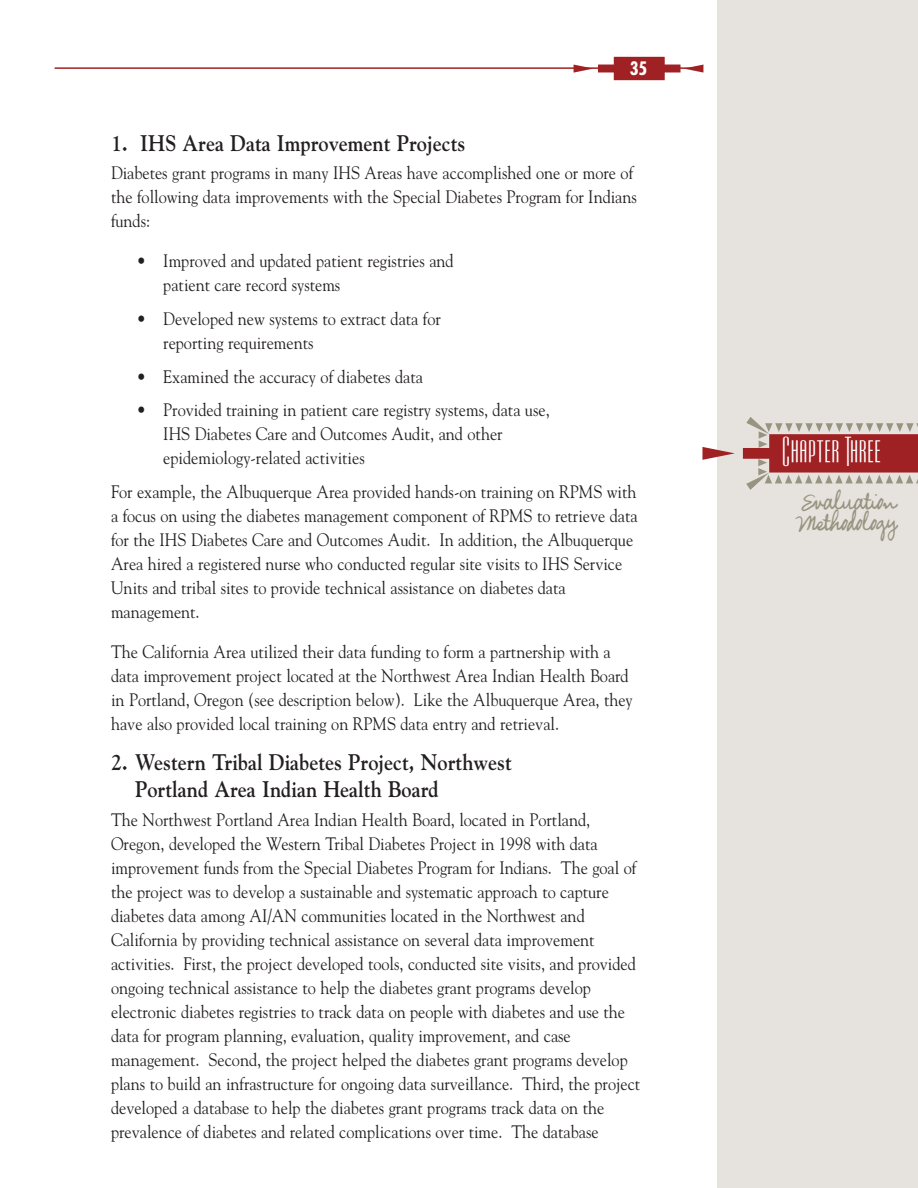
<style>
.page{position:relative;width:918px;height:1188px;background:#fff}
.page>*{position:absolute;margin:0;border:0;box-sizing:border-box;transform-origin:0 0}
.t1{font:34.5px "Ultra Condensed Sans Serif";color:#fff}
.t2{font:27px/21.6px "Mariette";color:#979481}
.t3{font:700 22.5px/27.8px "Goudy";color:#231f20;scale:.9 1}
.t4{font:18px/24px "Goudy";color:#231f20;scale:.9 1}
.t5{font:700 condensed 18px "Futura";color:#fff}
</style>
<div class="page">
<hr style="left:55px;top:67px;width:648px;height:2px;background:#9f2124">
<div style="left:717px;top:0;width:201px;height:1188px;background:#e6e3de"></div>
<svg style="left:702px;top:447px;width:33px;height:13px"></svg>
<svg style="left:743px;top:417px;width:175px;height:73px"></svg>
<img style="left:573px;top:56px;width:131px;height:25px">
<p class="t5" style="left:630px;top:60px;width:19px">35</p>
<p class="t3" style="left:111px;top:131px;width:395px">1. IHS Area Data Improvement Projects</p>
<p class="t4" style="left:111px;top:162px;width:586px">Diabetes grant programs in many IHS Areas have accomplished one or more of the following data improvements with the Special Diabetes Program for Indians funds:</p>
<p class="t4" style="left:163px;top:250px;width:324px;text-indent:-27px">• Improved and updated patient registries and patient care record systems</p>
<p class="t4" style="left:163px;top:308px;width:310px;text-indent:-27px">• Developed new systems to extract data for reporting requirements</p>
<p class="t4" style="left:136px;top:366px;width:320px">• Examined the accuracy of diabetes data</p>
<p class="t4" style="left:163px;top:399px;width:431px;text-indent:-27px">• Provided training in patient care registry systems, data use,<br>IHS Diabetes Care and Outcomes Audit, and other epidemiology-related activities</p>
<p class="t4" style="left:111px;top:481px;width:587px">For example, the Albuquerque Area provided hands-on training on RPMS with a focus on using the diabetes management component of RPMS to retrieve data for the IHS Diabetes Care and Outcomes Audit. In addition, the Albuquerque Area hired a registered nurse who conducted regular site visits to IHS Service Units and tribal sites to provide technical assistance on diabetes data management.</p>
<p class="t4" style="left:111px;top:641px;width:581px">The California Area utilized their data funding to form a partnership with a data improvement project located at the Northwest Area Indian Health Board in Portland, Oregon (see description below). Like the Albuquerque Area, they have also provided local training on RPMS data entry and retrieval.</p>
<p class="t3" style="left:135px;top:750px;width:420px;text-indent:-24px">2. Western Tribal Diabetes Project, Northwest<br>Portland Area Indian Health Board</p>
<p class="t4" style="left:111px;top:809px;width:590px">The Northwest Portland Area Indian Health Board, located in Portland, Oregon, developed the Western Tribal Diabetes Project in 1998 with data improvement funds from the Special Diabetes Program for Indians. The goal of the project was to develop a sustainable and systematic approach to capture diabetes data among AI/AN communities located in the Northwest and California by providing technical assistance on several data improvement activities. First, the project developed tools, conducted site visits, and provided ongoing technical assistance to help the diabetes grant programs develop electronic diabetes registries to track data on people with diabetes and use the data for program planning, evaluation, quality improvement, and case management. Second, the project helped the diabetes grant programs develop plans to build an infrastructure for ongoing data surveillance. Third, the project developed a database to help the diabetes grant programs track data on the prevalence of diabetes and related complications over time. The database</p>
<h1 class="t1" style="left:782px;top:441px;width:101px">Chapter Three</h1>
<h2 class="t2" style="left:797px;top:493px;width:101px">Evaluation<br>Methodology</h2>
</div>
